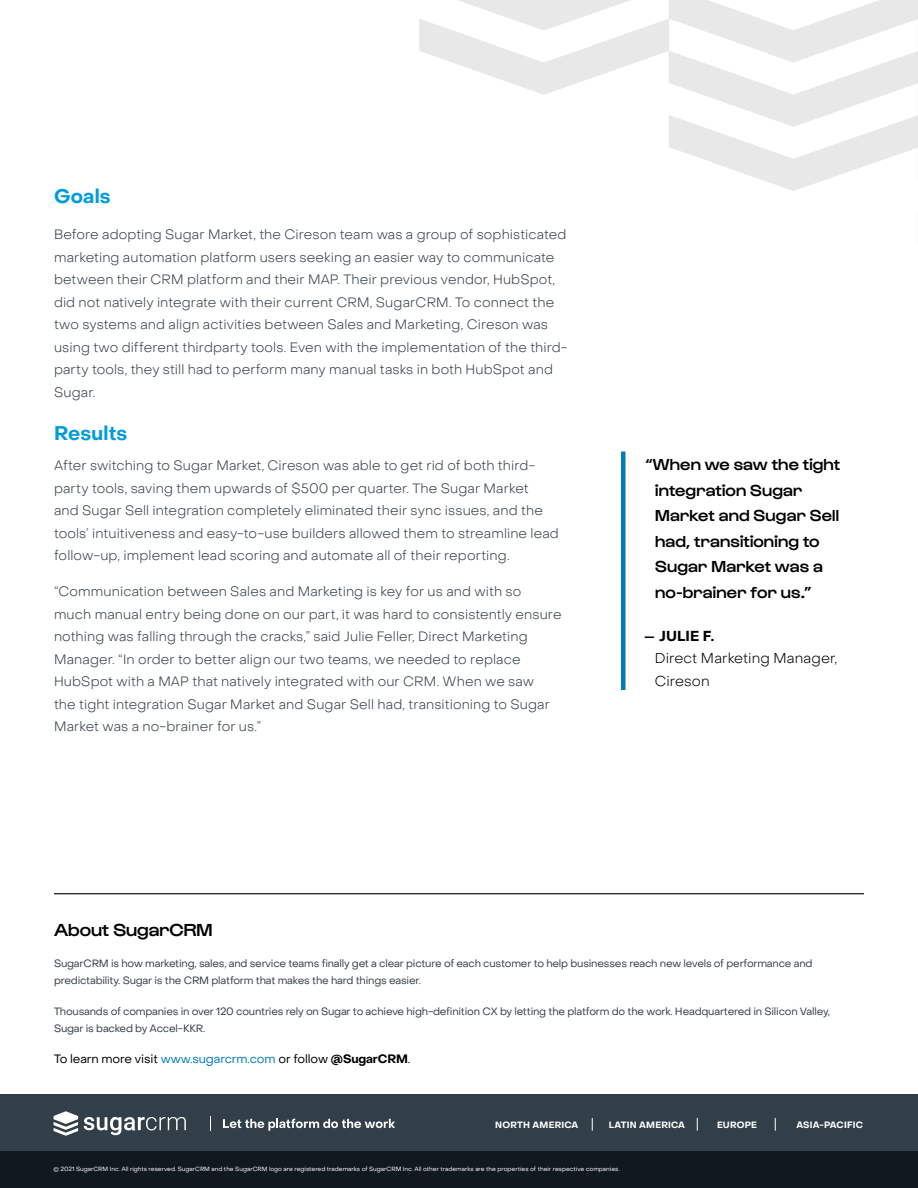
<style>
.page{position:relative;width:918px;height:1188px;background:#fff}
.page>*{position:absolute;margin:0;border:0;box-sizing:border-box;transform-origin:0 0}
.Body_-_Headline{font:700 19.5px "Object Sans";letter-spacing:.005em;color:#009cde}
.Body_-_Body{font:700 19.5px "Object Sans";letter-spacing:.01em;color:#009cde}
.Boilerplate_-_Header{font:500 18px "Gustavo";color:#000}
.Pull_Quote_-_Quote{font:500 16.5px/25.5px "Gustavo";letter-spacing:.01em;color:#000}
.Pull_Quote_-_Attribu{font:300 14.25px/22.5px "Object Sans";letter-spacing:.005em;color:#000}
.Body_-_Body-2{font:300 13.5px/22.5px "Object Sans";letter-spacing:.01em;color:#333f48}
.Boilerplate_-_CTA{font:12px "Object Sans";letter-spacing:-.01em;color:#000}
.Boilerplate_-_Body{font:10.5px/17.4px "Object Sans";letter-spacing:-.02em;color:#333f48}
.t1{font:700 9.15px "Object Sans";letter-spacing:.02em;color:#fff}
.t2{font:700 9px "Object Sans";letter-spacing:.02em;color:#fff}
.Boilerplate_-_Legal{font:6px "Object Sans";color:#fff}
.s1{font-weight:700;font-size:12px}
.s2{font-weight:700}
.s3{color:#007db9}
</style>
<div class="page">
<svg style="left:419px;top:0;width:499px;height:191px"></svg>
<hr style="left:917px;top:213px;width:1px;height:32px;background:#e8e8e8">
<div style="left:0;top:1094px;width:918px;height:57px;background:#333f48"></div>
<div style="left:0;top:1151px;width:918px;height:37px;background:#101820"></div>
<svg style="left:592px;top:1118px;width:1px;height:13px"></svg>
<svg style="left:697px;top:1118px;width:1px;height:13px"></svg>
<svg style="left:775px;top:1118px;width:1px;height:13px"></svg>
<hr style="left:54px;top:893px;width:810px;height:1px;background:#000">
<svg style="left:54px;top:1111px;width:24px;height:25px"></svg>
<svg style="left:84px;top:1117px;width:102px;height:18px"></svg>
<svg style="left:210px;top:1116px;width:1px;height:15px"></svg>
<svg style="left:223px;top:1119px;width:172px;height:12px"></svg>
<div style="left:621px;top:452px;width:5px;height:238px;background:#007db9"></div>
<p class="Body_-_Body" style="left:54px;top:185px;width:58px">Goals</p>
<p class="Body_-_Body-2" style="left:54px;top:224px;width:515px">Before adopting Sugar Market, the Cireson team was a group of sophisticated marketing automation platform users seeking an easier way to communicate between their CRM platform and their MAP. Their previous vendor, HubSpot, did not natively integrate with their current CRM, SugarCRM. To connect the two systems and align activities between Sales and Marketing, Cireson was using two different thirdparty tools. Even with the implementation of the third&shy;party tools, they still had to perform many manual tasks in both HubSpot and Sugar.</p>
<p class="Body_-_Headline" style="left:54px;top:422px;width:75px">Results</p>
<p class="Body_-_Body-2" style="left:54px;top:455px;width:506px">After switching to Sugar Market, Cireson was able to get rid of both third&shy;party tools, saving them upwards of $500 per quarter. The Sugar Market<br>and Sugar Sell integration completely eliminated their sync issues, and the tools’ intuitiveness and easy-to-use builders allowed them to streamline lead follow-up, implement lead scoring and automate all of their reporting.</p>
<p class="Body_-_Body-2" style="left:54px;top:581px;width:509px">“Communication between Sales and Marketing is key for us and with so much manual entry being done on our part, it was hard to consistently ensure nothing was falling through the cracks,” said Julie Feller, Direct Marketing Manager. “In order to better align our two teams, we needed to replace HubSpot with a MAP that natively integrated with our CRM. When we saw<br>the tight integration Sugar Market and Sugar Sell had, transitioning to Sugar Market was a no-brainer for us.”</p>
<p class="Pull_Quote_-_Quote" style="left:655px;top:453px;width:187px;text-indent:-10px">“When we saw the tight integration Sugar<br>Market and Sugar Sell had, transitioning to<br>Sugar Market was a no-brainer for us.”</p>
<p class="Pull_Quote_-_Attribu" style="left:655px;top:624px;width:184px;text-indent:-10px"><span class="s1">—</span> <span class="s2">JULIE F.<br></span>Direct Marketing Manager,<br>Cireson</p>
<p class="Boilerplate_-_Header" style="left:54px;top:919px;width:160px">About SugarCRM</p>
<p class="Boilerplate_-_Body" style="left:54px;top:954px;width:760px">SugarCRM is how marketing, sales, and service teams finally get a clear picture of each customer to help businesses reach new levels of performance and predictability. Sugar is the CRM platform that makes the hard things easier.</p>
<p class="Boilerplate_-_Body" style="left:54px;top:1003px;width:777px">Thousands of companies in over 120 countries rely on Sugar to achieve high-definition CX by letting the platform do the work. Headquartered in Silicon Valley,<br>Sugar is backed by Accel-KKR.</p>
<p class="Boilerplate_-_CTA" style="left:54px;top:1052px;width:358px">To learn more visit <span class="s3">www.sugarcrm.com</span> or follow <span class="s2">@SugarCRM</span>.</p>
<p class="t2" style="left:495px;top:1119px;width:85px">NORTH AMERICA</p>
<p class="t2" style="left:609px;top:1119px;width:78px">LATIN AMERICA</p>
<p class="t2" style="left:717px;top:1119px;width:42px">EUROPE</p>
<p class="t1" style="left:797px;top:1119px;width:68px">ASIA-PACIFIC</p>
<p class="Boilerplate_-_Legal" style="left:54px;top:1165px;width:568px">© 2021 SugarCRM Inc. All rights reserved. SugarCRM and the SugarCRM logo are registered trademarks of SugarCRM Inc. All other trademarks are the properties of their respective companies.</p>
</div>
